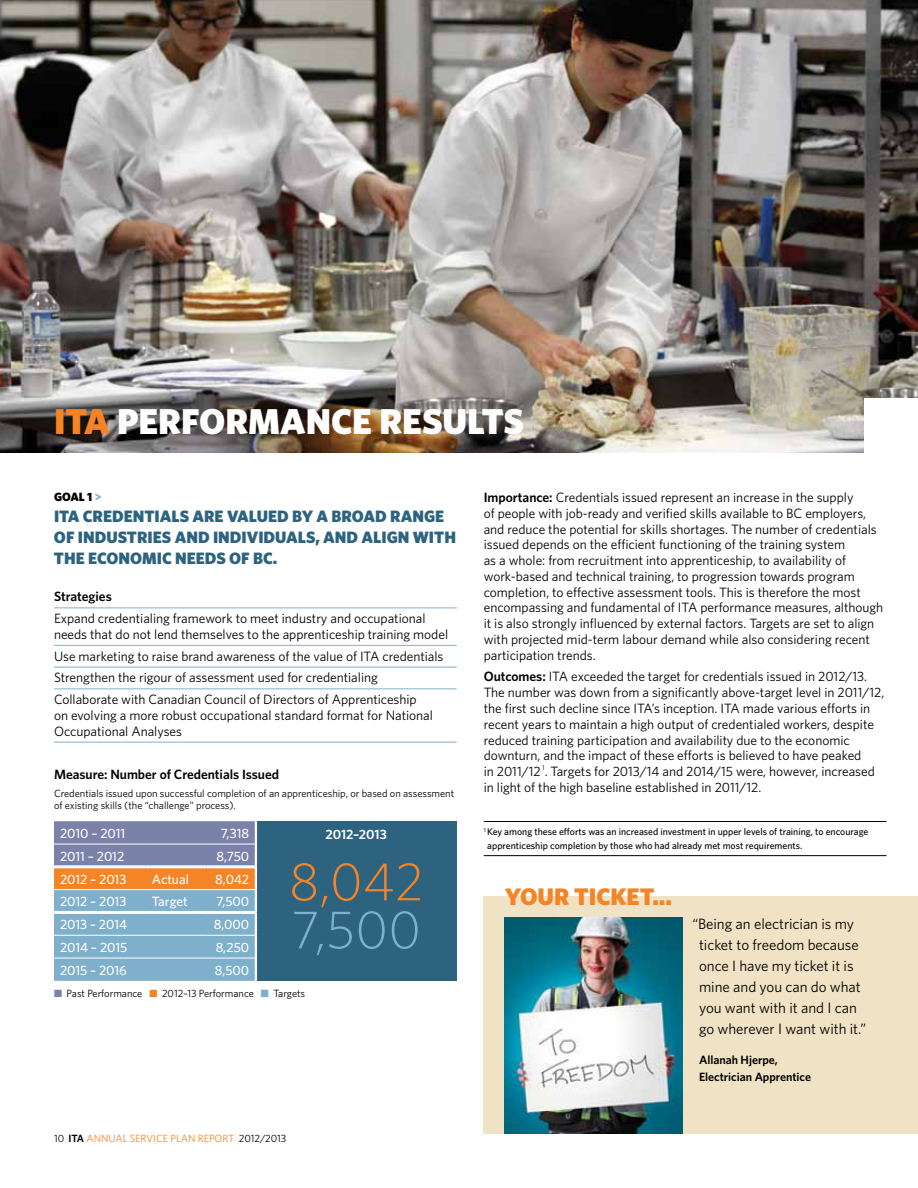
<style>
.page{position:relative;width:918px;height:1188px;background:#fff}
.page>*{position:absolute;margin:0;border:0;box-sizing:border-box;transform-origin:0 0}
.t1{font:300 54px "Whitney";color:#f58427}
.t2{font:300 54px "Whitney";color:#7eb0cc}
.t3{font:900 36px "Whitney";color:#fff}
.t4{font:900 36px "Whitney";color:#f58427}
.t5{font:900 24px "Whitney";color:#f58427}
.t6{font:900 16.5px/21px "Whitney";color:#2d637f}
.t7{font:15px/21px "Whitney";letter-spacing:-.005em;color:#000}
.t8{font:13.5px/15.8px "Whitney";letter-spacing:-.005em;color:#000}
.t9{font:500 13.5px "Whitney";letter-spacing:-.005em;color:#fff}
.t10{font:600 13.5px "Whitney";letter-spacing:-.005em;color:#000}
.t11{font:600 13.5px "Whitney";letter-spacing:-.005em;color:#fff}
.t12{font:600 12px/16.5px "Whitney";letter-spacing:-.005em;color:#000}
.t13{font:900 12px "Whitney";color:#000}
.t14{font:10.5px/12px "Whitney";letter-spacing:-.005em;color:#000}
.t15{font:10.5px "Whitney";letter-spacing:-.005em;color:#f58427}
.t16{font:500 9.75px/13.5px "Whitney";color:#000}
.s1{color:#7eb0cc}
.s2{color:#7a82aa}
.s3{color:#f58427}
.s4{color:#000}
.s5{font-weight:600;color:#000}
.s6{font-weight:600}
</style>
<div class="page">
<img style="left:0;top:0;width:918px;height:453px">
<div style="left:864px;top:399px;width:54px;height:60px;background:#fff"></div>
<hr style="left:54px;top:608px;width:403px;height:1px;background:#7eb0cc">
<hr style="left:54px;top:645px;width:403px;height:1px;background:#7eb0cc">
<hr style="left:54px;top:667px;width:403px;height:1px;background:#7eb0cc">
<hr style="left:54px;top:688px;width:403px;height:1px;background:#7eb0cc">
<hr style="left:54px;top:742px;width:403px;height:1px;background:#7eb0cc">
<div style="left:256px;top:821px;width:200px;height:160px;background:#2d637f"></div>
<svg style="left:54px;top:821px;width:201px;height:160px;background:#8f9eac"></svg>
<hr style="left:54px;top:844px;width:92px;height:1px;background:#fff">
<hr style="left:146px;top:844px;width:60px;height:1px;background:#fff">
<hr style="left:206px;top:844px;width:49px;height:1px;background:#fff">
<hr style="left:54px;top:889px;width:92px;height:1px;background:#fff">
<hr style="left:146px;top:889px;width:60px;height:1px;background:#fff">
<hr style="left:206px;top:889px;width:49px;height:1px;background:#fff">
<hr style="left:54px;top:935px;width:92px;height:1px;background:#fff">
<hr style="left:146px;top:935px;width:60px;height:1px;background:#fff">
<hr style="left:206px;top:935px;width:49px;height:1px;background:#fff">
<hr style="left:54px;top:958px;width:92px;height:1px;background:#fff">
<hr style="left:146px;top:958px;width:60px;height:1px;background:#fff">
<hr style="left:206px;top:958px;width:49px;height:1px;background:#fff">
<hr style="left:255px;top:821px;width:2px;height:23px;background:#fff">
<hr style="left:255px;top:844px;width:2px;height:23px;background:#fff">
<hr style="left:255px;top:867px;width:2px;height:23px;background:#fff">
<hr style="left:255px;top:890px;width:2px;height:22px;background:#fff">
<hr style="left:255px;top:912px;width:2px;height:23px;background:#fff">
<hr style="left:255px;top:935px;width:2px;height:23px;background:#fff">
<hr style="left:255px;top:958px;width:2px;height:23px;background:#fff">
<hr style="left:54px;top:865px;width:92px;height:3px;background:#fff">
<hr style="left:146px;top:865px;width:60px;height:3px;background:#fff">
<hr style="left:206px;top:865px;width:49px;height:3px;background:#fff">
<hr style="left:54px;top:911px;width:92px;height:3px;background:#fff">
<hr style="left:146px;top:911px;width:60px;height:3px;background:#fff">
<hr style="left:206px;top:911px;width:49px;height:3px;background:#fff">
<hr style="left:484px;top:821px;width:402px;height:1px;background:#000">
<hr style="left:484px;top:855px;width:402px;height:1px;background:#000">
<div style="left:484px;top:896px;width:434px;height:238px;background:#f0e3c5"></div>
<img style="left:505px;top:918px;width:178px;height:216px">
<h2 class="t4" style="left:54px;top:397px;width:19px">ITA</h2>
<h2 class="t3" style="left:117px;top:397px;width:408px">PERFORMANCE RESULTS</h2>
<p class="t13" style="left:54px;top:489px;width:49px">GOAL 1 <span class="s1">&gt;</span></p>
<p class="t6" style="left:54px;top:505px;width:10px">ITA</p>
<p class="t6" style="left:54px;top:505px;width:401px;text-indent:29px">CREDENTIALS ARE VALUED BY A BROAD RANGE<br>OF INDUSTRIES AND INDIVIDUALS, AND ALIGN WITH<br>THE ECONOMIC NEEDS OF BC.</p>
<p class="t10" style="left:54px;top:588px;width:59px">Strategies</p>
<p class="t8" style="left:54px;top:610px;width:396px">Expand credentialing framework to meet industry and occupational needs that do not lend themselves to the apprenticeship training model</p>
<p class="t8" style="left:54px;top:645px;width:391px;line-height:21.8px">Use marketing to raise brand awareness of the value of ITA credentials<br>Strengthen the rigour of assessment used for credentialing<br>Collaborate with Canadian Council of Directors of Apprenticeship</p>
<p class="t8" style="left:54px;top:707px;width:381px">on evolving a more robust occupational standard format for National<br>Occupational Analyses</p>
<p class="t10" style="left:54px;top:766px;width:227px">Measure: Number of Credentials Issued</p>
<p class="t14" style="left:54px;top:787px;width:402px">Credentials issued upon successful completion of an apprenticeship, or based on assessment of existing skills (the “challenge” process).</p>
<p class="t9" style="left:60px;top:824px;width:67px">2010 – 2011</p>
<p class="t9" style="left:221px;top:824px;width:30px">7,318</p>
<p class="t11" style="left:325px;top:825px;width:63px">2012–2013</p>
<h1 class="t1" style="left:289px;top:845px;width:136px">8,042</h1>
<h1 class="t2" style="left:291px;top:893px;width:132px">7,500</h1>
<p class="t9" style="left:60px;top:847px;width:66px">2011 – 2012</p>
<p class="t9" style="left:217px;top:847px;width:34px">8,750</p>
<p class="t9" style="left:60px;top:870px;width:68px">2012 – 2013</p>
<p class="t9" style="left:152px;top:870px;width:39px">Actual</p>
<p class="t9" style="left:215px;top:870px;width:35px">8,042</p>
<p class="t9" style="left:60px;top:893px;width:68px">2012 – 2013</p>
<p class="t9" style="left:152px;top:893px;width:37px">Target</p>
<p class="t9" style="left:217px;top:893px;width:34px">7,500</p>
<p class="t9" style="left:60px;top:916px;width:69px">2013 – 2014</p>
<p class="t9" style="left:214px;top:916px;width:37px">8,000</p>
<p class="t9" style="left:60px;top:938px;width:69px">2014 – 2015</p>
<p class="t9" style="left:216px;top:938px;width:35px">8,250</p>
<p class="t9" style="left:60px;top:961px;width:68px">2015 – 2016</p>
<p class="t9" style="left:215px;top:961px;width:36px">8,500</p>
<p class="t14" style="left:54px;top:987px;width:253px"><span class="s2">■</span> Past Performance <span class="s3">■</span> 2012–13 Performance <span class="s1">■</span> Targets</p>
<p class="t15" style="left:54px;top:1132px;width:234px"><span class="s4">10</span> <span class="s5">ITA</span> ANNUAL SERVICE PLAN REPORT <span class="s4">2012/2013</span></p>
<p class="t8" style="left:484px;top:489px;width:401px"><span class="s6">Importance:</span> Credentials issued represent an increase in the supply<br>of people with job-ready and verified skills available to BC employers, and reduce the potential for skills shortages. The number of credentials issued depends on the efficient functioning of the training system<br>as a whole: from recruitment into apprenticeship, to availability of work-based and technical training, to progression towards program completion, to effective assessment tools. This is therefore the most encompassing and fundamental of ITA performance measures, although it is also strongly influenced by external factors. Targets are set to align with projected mid-term labour demand while also considering recent participation trends.</p>
<p class="t8" style="left:484px;top:669px;width:402px"><span class="s6">Outcomes:</span> ITA exceeded the target for credentials issued in 2012/13.<br>The number was down from a significantly above-target level in 2011/12, the first such decline since ITA’s inception. ITA made various efforts in recent years to maintain a high output of credentialed workers, despite reduced training participation and availability due to the economic downturn, and the impact of these efforts is believed to have peaked<br>in 2011/12 <sup>1</sup>. Targets for 2013/14 and 2014/15 were, however, increased in light of the high baseline established in 2011/12.</p>
<p class="t16" style="left:487px;top:825px;width:383px;text-indent:-4px"><sup>1</sup> Key among these efforts was an increased investment in upper levels of training, to encourage apprenticeship completion by those who had already met most requirements.</p>
<h3 class="t5" style="left:505px;top:880px;width:169px">YOUR TICKET...</h3>
<p class="t7" style="left:699px;top:913px;width:169px;text-indent:-7px">“Being an electrician is my ticket to freedom because once I have my ticket it is mine and you can do what you want with it and I can go wherever I want with it.”</p>
<p class="t12" style="left:699px;top:1052px;width:113px">Allanah Hjerpe,<br>Electrician Apprentice</p>
</div>
